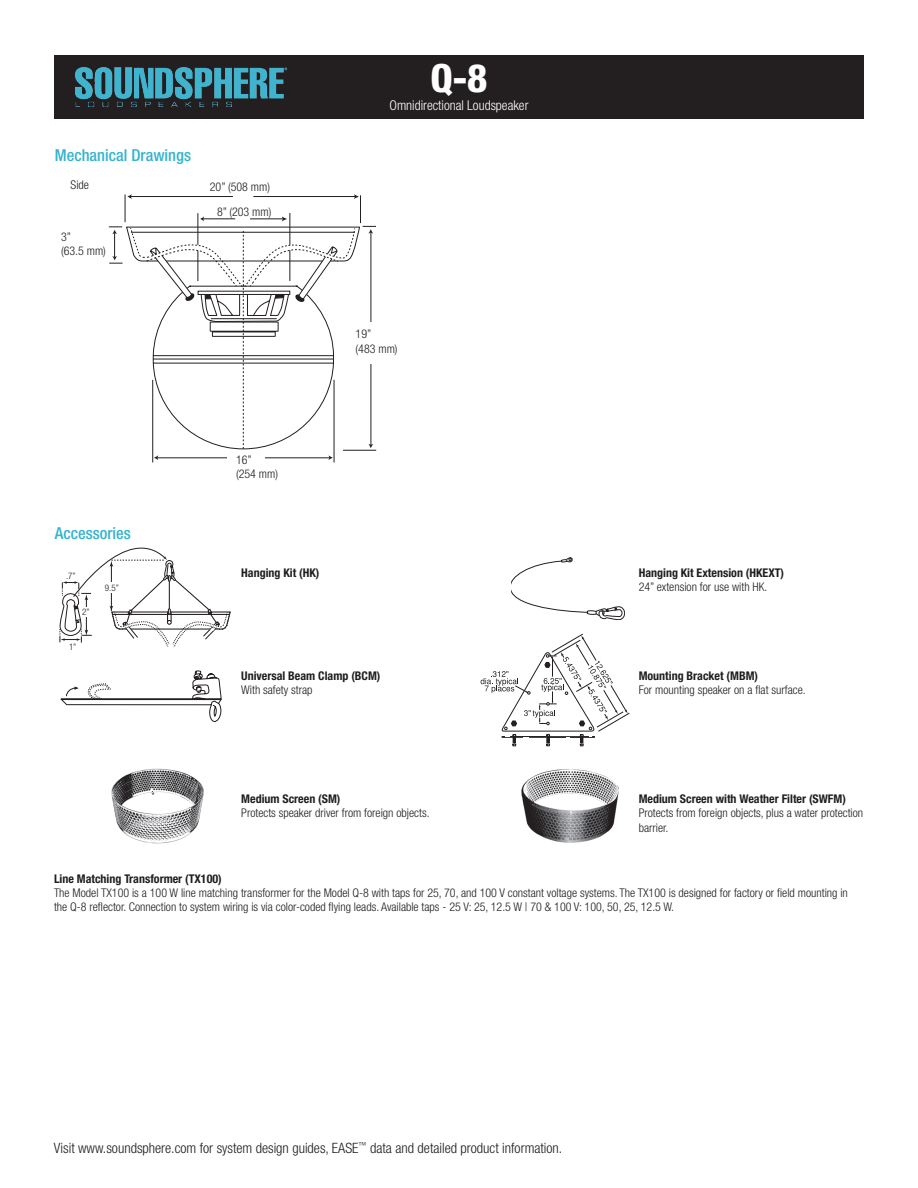
<style>
.page{position:relative;width:918px;height:1188px;background:#fff}
.page>*{position:absolute;margin:0;border:0;box-sizing:border-box;transform-origin:0 0}
.t1{font:800 condensed 39px "Helvetica Neue LT Std";color:#fff}
.t2{font:500 condensed 16.5px "Helvetica Neue LT Std";color:#35b3ce}
.t3{font:300 condensed 14.25px "Helvetica Neue LT Std";color:#201d1e}
.t4{font:300 condensed 13.5px "Helvetica Neue LT Std";color:#fff}
.t5{font:300 condensed 12px/14.4px "Helvetica Neue LT Std";color:#201d1e}
.t6{font:700 condensed 12px "Helvetica Neue LT Std";color:#201d1e}
.t7{font:300 condensed 9px "Helvetica Neue LT Std";color:#201d1e}
</style>
<div class="page">
<svg style="left:59px;top:547px;width:172px;height:101px"></svg>
<div style="left:54px;top:55px;width:810px;height:64px;background:#231f20"></div>
<img style="left:76px;top:67px;width:210px;height:39px">
<svg style="left:511px;top:558px;width:114px;height:62px"></svg>
<img style="left:111px;top:768px;width:93px;height:76px">
<img style="left:521px;top:769px;width:98px;height:74px">
<hr style="left:334px;top:380px;width:1px;height:82px;background:#231f20">
<hr style="left:152px;top:380px;width:1px;height:82px;background:#231f20">
<svg style="left:109px;top:194px;width:267px;height:266px"></svg>
<div style="left:362px;top:322px;width:26px;height:42px;background:#fff"></div>
<div style="left:227px;top:454px;width:37px;height:23px;background:#fff"></div>
<svg style="left:61px;top:670px;width:161px;height:52px"></svg>
<svg style="left:481px;top:633px;width:149px;height:113px"></svg>
<p class="t2" style="left:55px;top:145px;width:138px">Mechanical Drawings</p>
<p class="t5" style="left:71px;top:177px;width:20px">Side</p>
<p class="t5" style="left:210px;top:180px;width:62px">20” (508 mm)</p>
<p class="t5" style="left:61px;top:229px;width:11px">3”</p>
<p class="t5" style="left:61px;top:244px;width:46px">(63.5 mm)</p>
<p class="t2" style="left:55px;top:523px;width:78px">Accessories</p>
<p class="t5" style="left:217px;top:204px;width:56px">8” (203 mm)</p>
<p class="t5" style="left:236px;top:452px;width:17px">16”</p>
<p class="t5" style="left:236px;top:467px;width:43px">(254 mm)</p>
<p class="t1" style="left:430px;top:54px;width:59px">Q-8</p>
<p class="t4" style="left:390px;top:97px;width:140px">Omnidirectional Loudspeaker</p>
<p class="t5" style="left:356px;top:327px;width:17px">19”</p>
<p class="t5" style="left:356px;top:341px;width:43px">(483 mm)</p>
<p class="t7" style="left:66px;top:571px;width:11px">.7”</p>
<p class="t7" style="left:82px;top:607px;width:9px">2”</p>
<p class="t7" style="left:69px;top:642px;width:9px">1”</p>
<p class="t7" style="left:105px;top:582px;width:15px">9.5”</p>
<p class="t6" style="left:241px;top:565px;width:80px">Hanging Kit (HK)</p>
<p class="t6" style="left:639px;top:565px;width:147px">Hanging Kit Extension (HKEXT)</p>
<p class="t5" style="left:639px;top:580px;width:130px">24” extension for use with HK.</p>
<p class="t6" style="left:241px;top:668px;width:141px">Universal Beam Clamp (BCM)</p>
<p class="t5" style="left:241px;top:683px;width:73px">With safety strap</p>
<p class="t6" style="left:241px;top:791px;width:101px">Medium Screen (SM)</p>
<p class="t5" style="left:241px;top:806px;width:190px">Protects speaker driver from foreign objects.</p>
<p class="t6" style="left:639px;top:668px;width:121px">Mounting Bracket (MBM)</p>
<p class="t5" style="left:639px;top:683px;width:169px">For mounting speaker on a flat surface.</p>
<p class="t6" style="left:639px;top:791px;width:209px">Medium Screen with Weather Filter (SWFM)</p>
<p class="t5" style="left:639px;top:806px;width:226px">Protects from foreign objects, plus a water protection barrier.</p>
<p class="t6" style="left:54px;top:871px;width:169px">Line Matching Transformer (TX100)</p>
<p class="t5" style="left:54px;top:885px;width:795px">The Model TX100 is a 100 W line matching transformer for the Model Q-8 with taps for 25, 70, and 100 V constant voltage systems. The TX100 is designed for factory or field mounting in the Q-8 reflector. Connection to system wiring is via color-coded flying leads. Available taps - 25 V: 25, 12.5 W | 70 &amp; 100 V: 100, 50, 25, 12.5 W.</p>
<p class="t3" style="left:54px;top:1140px;width:510px">Visit www.soundsphere.com for system design guides, EASE<sup>™</sup> data and detailed product information.</p>
</div>
